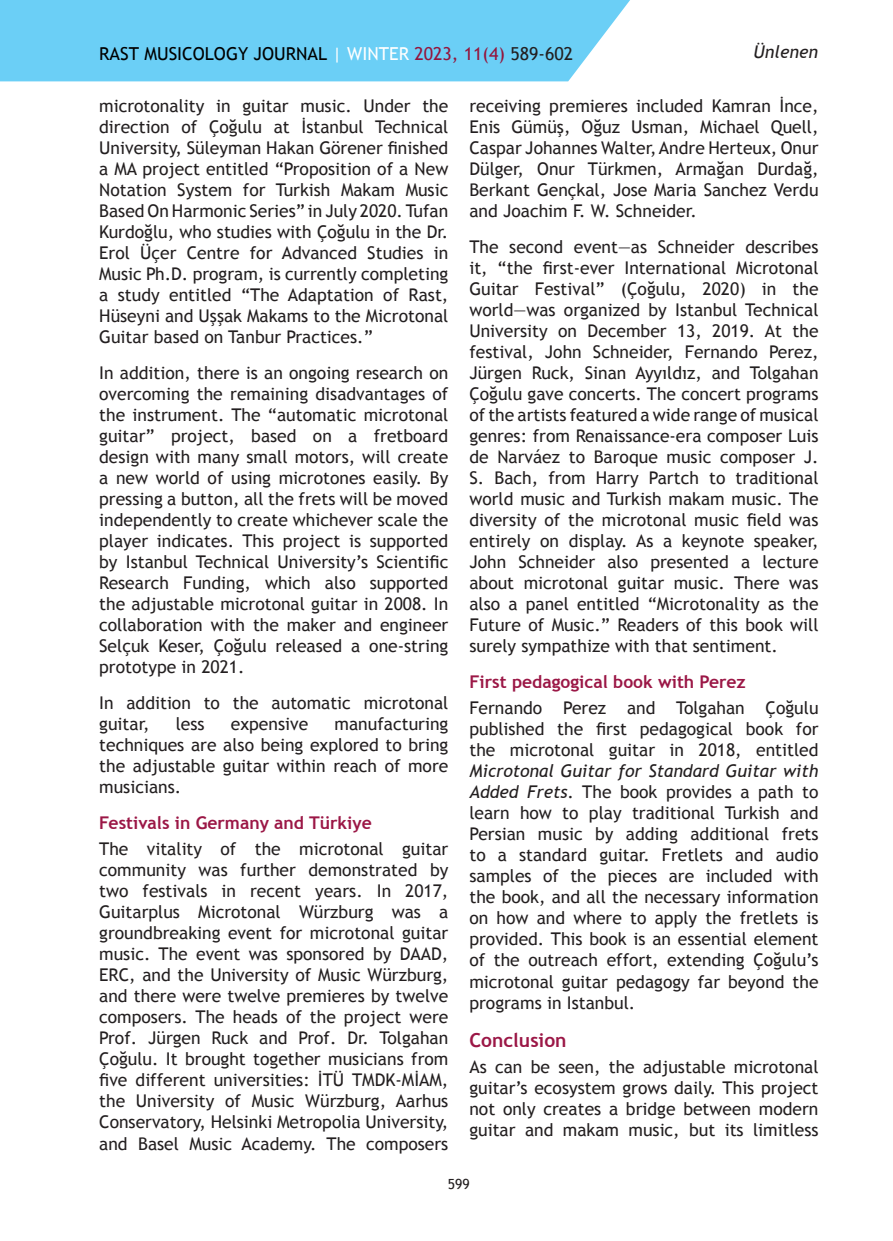
<style>
.page{position:relative;width:893px;height:1241px;background:#fff}
.page>*{position:absolute;margin:0;border:0;box-sizing:border-box;transform-origin:0 0}
.Metin_-_Başlık_1{font:700 19.25px "Trebuchet MS";color:#9b1746}
.t1{font:17.85px "Trebuchet MS";color:#000}
.Metin_-_Gövde{font:17.5px/21px "Trebuchet MS";color:#231f20;text-align:justify}
.Metin_-_Başlık_3{font:700 17.5px "Trebuchet MS";color:#9b1746}
.t2{font:italic 17.5px "Trebuchet MS";color:#231f20}
.t3{font:14px "Trebuchet MS";color:#231f20}
.s1{color:#fff}
.s2{color:#94163d}
.s3{color:#231f20}
.s4{font-style:italic}
</style>
<div class="page">
<div style="left:0;top:0;width:630px;height:81px;background:#6bcff6"></div>
<p class="t2" style="left:754px;top:41px;width:66px">Ünlenen</p>
<p class="t1" style="left:99px;top:43px;width:475px">RAST MUSICOLOGY JOURNAL <span class="s1">| WINTER</span> <span class="s2">2023, 11(4)</span> <span class="s3">589-602</span></p>
<p class="Metin_-_Gövde" style="left:99px;top:96px;width:351px">microtonality in guitar music. Under the direction of Çoğulu at İstanbul Technical University, Süleyman Hakan Görener finished a MA project entitled “Proposition of a New Notation System for Turkish Makam Music Based On Harmonic Series” in July 2020. Tufan Kurdoğlu, who studies with Çoğulu in the Dr.<br>Erol Üçer Centre for Advanced Studies in Music Ph.D. program, is currently completing a study entitled “The Adaptation of Rast, Hüseyni and Uşşak Makams to the Microtonal Guitar based on Tanbur Practices.”</p>
<p class="Metin_-_Gövde" style="left:99px;top:363px;width:351px">In addition, there is an ongoing research on overcoming the remaining disadvantages of the instrument. The “automatic microtonal guitar” project, based on a fretboard design with many small motors, will create a new world of using microtones easily. By pressing a button, all the frets will be moved independently to create whichever scale the player indicates. This project is supported by Istanbul Technical University’s Scientific Research Funding, which also supported the adjustable microtonal guitar in 2008. In collaboration with the maker and engineer Selçuk Keser, Çoğulu released a one-string prototype in 2021.</p>
<p class="Metin_-_Gövde" style="left:99px;top:692px;width:351px">In addition to the automatic microtonal guitar,</p>
<p class="Metin_-_Gövde" style="left:469px;top:96px;width:351px">receiving premieres included Kamran İnce, Enis Gümüş, Oğuz Usman, Michael Quell, Caspar Johannes Walter, Andre Herteux, Onur Dülger, Onur Türkmen, Armağan Durdağ, Berkant Gençkal, Jose Maria Sanchez Verdu and Joachim F. W. Schneider.</p>
<p class="Metin_-_Gövde" style="left:469px;top:237px;width:351px">The second event—as Schneider describes it, “the first-ever International Microtonal Guitar Festival” (Çoğulu, 2020) in the world—was organized by Istanbul Technical University on December 13, 2019. At the festival, John Schneider, Fernando Perez, Jürgen Ruck, Sinan Ayyıldız, and Tolgahan Çoğulu gave concerts. The concert programs of the artists featured a wide range of musical genres: from Renaissance-era composer Luis de Narváez to Baroque music composer J.<br>S. Bach, from Harry Partch to traditional world music and Turkish makam music. The diversity of the microtonal music field was entirely on display. As a keynote speaker, John Schneider also presented a lecture about microtonal guitar music. There was also a panel entitled “Microtonality as the Future of Music.” Readers of this book will surely sympathize with that sentiment.</p>
<p class="Metin_-_Başlık_3" style="left:469px;top:671px;width:278px">First pedagogical book with Perez</p>
<p class="Metin_-_Gövde" style="left:469px;top:697px;width:351px">Fernando Perez and Tolgahan Çoğulu published the first pedagogical book for the microtonal guitar in 2018, entitled <span class="s4">Microtonal Guitar for Standard Guitar with Added Frets</span>. The book provides a path to learn how to play traditional Turkish and Persian music by adding additional frets to a standard guitar. Fretlets and audio samples of the pieces are included with the book, and all the necessary information on how and where to apply the fretlets is provided. This book is an essential element of the outreach effort, extending Çoğulu’s microtonal guitar pedagogy far beyond the programs in Istanbul.</p>
<p class="Metin_-_Başlık_1" style="left:469px;top:1027px;width:99px">Conclusion</p>
<p class="Metin_-_Gövde" style="left:469px;top:1055px;width:351px">As can be seen, the adjustable microtonal guitar’s ecosystem grows daily. This project not only creates a bridge between modern guitar and makam music, but its limitless</p>
<p class="Metin_-_Gövde" style="left:99px;top:713px;width:351px;text-indent:235px">manufacturing techniques are also being explored to bring the adjustable guitar within reach of more musicians.</p>
<p class="Metin_-_Başlık_3" style="left:99px;top:812px;width:274px">Festivals in Germany and Türkiye</p>
<p class="Metin_-_Gövde" style="left:99px;top:838px;width:351px">The vitality of the microtonal guitar community was further demonstrated by two festivals in recent years. In 2017, Guitarplus Microtonal Würzburg was a groundbreaking event for microtonal guitar music. The event was sponsored by DAAD, ERC, and the University of Music Würzburg, and there were twelve premieres by twelve composers. The heads of the project were Prof. Jürgen Ruck and Prof. Dr. Tolgahan Çoğulu. It brought together musicians from five different universities: İTÜ TMDK-MİAM, the University of Music Würzburg, Aarhus Conservatory, Helsinki Metropolia University, and Basel Music Academy. The composers</p>
<p class="Metin_-_Gövde" style="left:176px;top:713px;width:30px">less</p>
<p class="Metin_-_Gövde" style="left:231px;top:713px;width:79px">expensive</p>
<p class="t3" style="left:448px;top:1175px;width:24px">599</p>
</div>
